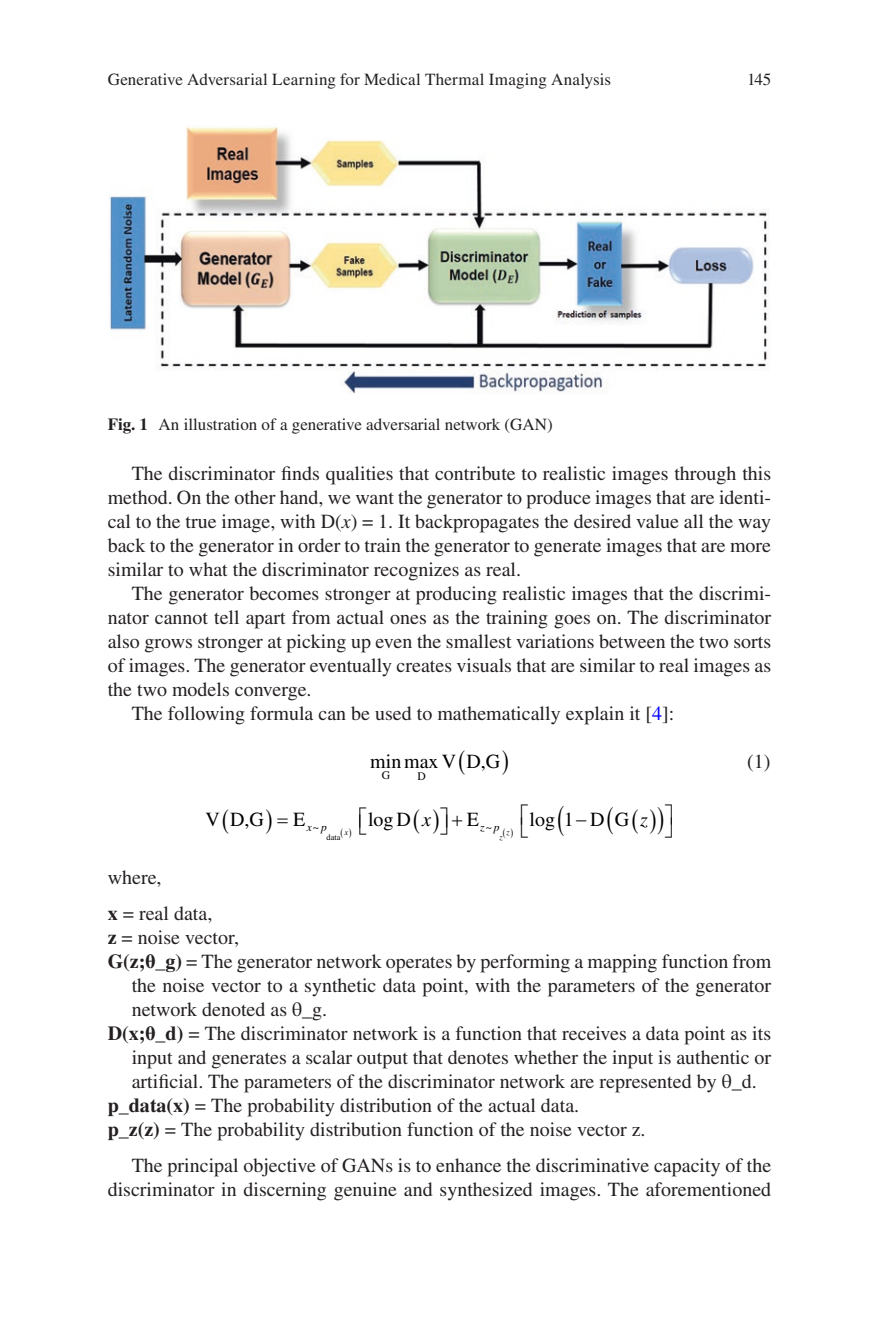
<style>
.page{position:relative;width:879px;height:1333px;background:#fff}
.page>*{position:absolute;margin:0;border:0;box-sizing:border-box;transform-origin:0 0}
.Text{font:20px/24px "Times LT Std";color:#231f20;text-align:justify}
.Unn_list_mid{font:20px/24px "Times LT Std";color:#231f20;text-align:justify}
.Unn_list_bot{font:20px "Times LT Std";color:#231f20}
.Formula{font:20px "Times LT Std Roman 3";letter-spacing:.005em;color:#000}
.Unn_list_top{font:20px "Times LT Std";color:#231f20}
.Formula-2{font:20px "Times LT Std Roman 2";letter-spacing:.005em;color:#000}
.Text_flush{font:20px "Times LT Std";color:#231f20}
.Equ_Top{font:20px "Times LT Std";color:#231f20}
.Formula-3{font:20px "Times LT Std Italic 2";color:#000}
.t1{font:17px "Times LT Std";color:#231f20}
.Formula-4{font:11.6px "Times LT Std Italic 2";color:#000}
.Formula-5{font:11.6px "Times LT Std Roman 2";color:#000}
.Formula-6{font:11.6px "Times LT Std Roman 3";color:#000}
.Formula-7{font:8.4px "Times LT Std Roman 3";color:#000}
.Formula-8{font:8.4px "Times LT Std Italic 2";color:#000}
.s1{font-weight:700}
.s2{font-style:italic}
.s3{color:#00f}
.s4{font-family:"STIX General";font-weight:700}
.s5{font-family:"STIX General"}
</style>
<div class="page">
<img style="left:109px;top:127px;width:660px;height:267px">
<p class="t1" style="left:108px;top:70px;width:505px">Generative Adversarial Learning for Medical Thermal Imaging Analysis</p>
<p class="t1" style="left:747px;top:70px;width:26px">145</p>
<p class="t1" style="left:108px;top:415px;width:446px"><span class="s1">Fig. 1</span> An illustration of a generative adversarial network (GAN)</p>
<p class="Text" style="left:108px;top:461px;width:665px;text-indent:24px">The discriminator finds qualities that contribute to realistic images through this method. On the other hand, we want the generator to produce images that are identi&shy;cal to the true image, with D(<span class="s2">x</span>) = 1. It backpropagates the desired value all the way back to the generator in order to train the generator to generate images that are more similar to what the discriminator recognizes as real.</p>
<p class="Text" style="left:108px;top:581px;width:665px;text-indent:24px">The generator becomes stronger at producing realistic images that the discrimi&shy;nator cannot tell apart from actual ones as the training goes on. The discriminator also grows stronger at picking up even the smallest variations between the two sorts of images. The generator eventually creates visuals that are similar to real images as the two models converge.</p>
<p class="Text" style="left:132px;top:701px;width:544px">The following formula can be used to mathematically explain it [<span class="s3">4</span>]:</p>
<p class="Formula-2" style="left:370px;top:750px;width:132px">minmax V D,G</p>
<p class="Formula-5" style="left:382px;top:769px;width:10px">G</p>
<p class="Formula-5" style="left:417px;top:769px;width:10px">D</p>
<p class="Equ_Top" style="left:747px;top:750px;width:25px">(1)</p>
<p class="Formula" style="left:205px;top:808px;width:60px">V D,G</p>
<p class="Formula" style="left:293px;top:808px;width:14px">E</p>
<p class="Formula" style="left:368px;top:808px;width:44px">logD</p>
<p class="Formula" style="left:467px;top:808px;width:14px">E</p>
<p class="Formula" style="left:590px;top:808px;width:40px">D G</p>
<p class="Formula-7" style="left:327px;top:832px;width:15px">data</p>
<p class="Formula" style="left:529px;top:808px;width:46px">log 1</p>
<p class="Formula-3" style="left:422px;top:808px;width:10px">x</p>
<p class="Formula-3" style="left:640px;top:808px;width:9px">z</p>
<p class="Formula-4" style="left:307px;top:821px;width:22px">x p</p>
<p class="Formula-4" style="left:480px;top:821px;width:21px">z p</p>
<p class="Formula-8" style="left:344px;top:827px;width:5px">x</p>
<p class="Formula-6" style="left:313px;top:820px;width:8px">~</p>
<p class="Formula-6" style="left:486px;top:820px;width:8px">~</p>
<p class="Formula-8" style="left:506px;top:827px;width:5px">z</p>
<p class="Formula-8" style="left:499px;top:832px;width:5px">z</p>
<p class="Text_flush" style="left:108px;top:866px;width:55px">where,</p>
<p class="Unn_list_top" style="left:108px;top:902px;width:106px"><span class="s1">x</span> = real data,</p>
<p class="Unn_list_mid" style="left:108px;top:925px;width:133px"><span class="s1">z</span> = noise vector,</p>
<p class="Unn_list_mid" style="left:132px;top:949px;width:641px;text-indent:-24px"><span class="s1">G(z;</span><span class="s4">θ</span><span class="s1">_g)</span> = The generator network operates by performing a mapping function from the noise vector to a synthetic data point, with the parameters of the generator network denoted as <span class="s5">θ</span>_g.</p>
<p class="Unn_list_mid" style="left:132px;top:1021px;width:641px;text-indent:-24px"><span class="s1">D(x;</span><span class="s4">θ</span><span class="s1">_d)</span> = The discriminator network is a function that receives a data point as its input and generates a scalar output that denotes whether the input is authentic or artificial. The parameters of the discriminator network are represented by <span class="s5">θ</span>_d.</p>
<p class="Unn_list_mid" style="left:108px;top:1093px;width:473px"><span class="s1">p_data(x)</span> = The probability distribution of the actual data.</p>
<p class="Unn_list_bot" style="left:108px;top:1118px;width:539px"><span class="s1">p_z(z)</span> = The probability distribution function of the noise vector z.</p>
<p class="Text" style="left:108px;top:1153px;width:665px;text-align:right">The principal objective of GANs is to enhance the discriminative capacity of the discriminator in discerning genuine and synthesized images. The aforementioned</p>
</div>
